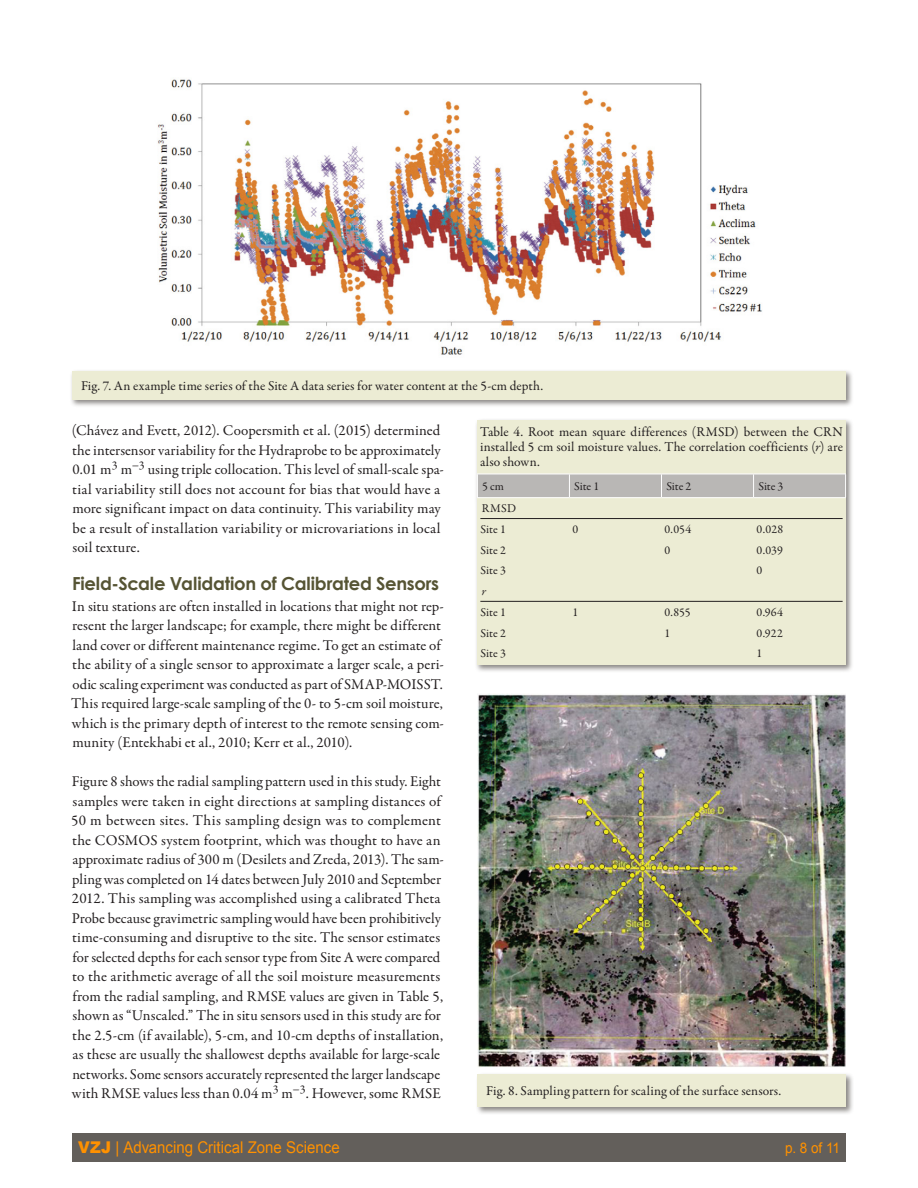
<style>
.page{position:relative;width:918px;height:1188px;background:#fff}
.page>*{position:absolute;margin:0;border:0;box-sizing:border-box;transform-origin:0 0}
.t1{font:700 18px "Century Gothic";letter-spacing:-.015em;color:#565434}
.t2{font:16.2px "Arial";color:#ff9100;scale:.93 1}
.t3{font:15px/19.5px "Garamond Premr Pro";letter-spacing:.005em;color:#231f20}
.t4{font:14.55px "Arial";color:#ff9100;scale:.93 1}
.t5{font:13.5px/15px "Garamond Premr Pro";letter-spacing:.005em;color:#231f20;text-align:justify}
.t6{font:12px/20.7px "Garamond Premr Pro";letter-spacing:.005em;color:#231f20}
.t7{font:italic 12px "Garamond Premr Pro";color:#231f20}
.s1{font-style:italic}
.s2{font-weight:900}
</style>
<div class="page">
<div style="left:72px;top:1133px;width:774px;height:28px;background:#635f5b"></div>
<img style="left:157px;top:79px;width:605px;height:276px">
<div style="left:475px;top:1072px;width:379px;height:43px;background:#635f5b;opacity:.75"></div>
<div style="left:477px;top:1075px;width:369px;height:32px;background:#ececd4"></div>
<div style="left:70px;top:369px;width:784px;height:39px;background:#635f5b;opacity:.75"></div>
<div style="left:72px;top:371px;width:774px;height:29px;background:#ececd4"></div>
<div style="left:475px;top:418px;width:379px;height:255px;background:#635f5b;opacity:.75"></div>
<div style="left:477px;top:420px;width:369px;height:245px;background:#ececd4"></div>
<div style="left:477px;top:474px;width:369px;height:23px;background:#b9b7b5"></div>
<hr style="left:477px;top:497px;width:92px;height:1px;background:#fff">
<hr style="left:569px;top:497px;width:93px;height:1px;background:#fff">
<hr style="left:662px;top:497px;width:92px;height:1px;background:#fff">
<hr style="left:754px;top:497px;width:92px;height:1px;background:#fff">
<hr style="left:480px;top:518px;width:363px;height:1px;background:#231f20">
<hr style="left:480px;top:601px;width:363px;height:1px;background:#231f20">
<img style="left:477px;top:694px;width:369px;height:373px">
<p class="t5" style="left:81px;top:378px;width:464px">Fig. 7. An example time series of the Site A data series for water content at the 5-cm depth.</p>
<p class="t5" style="left:480px;top:425px;width:365px">Table 4. Root mean square differences (RMSD) between the CRN installed 5 cm soil moisture values. The correlation coefficients (<span class="s1">r</span>) are also shown.</p>
<p class="t6" style="left:482px;top:476px;width:23px">5 cm</p>
<p class="t6" style="left:574px;top:476px;width:27px">Site 1</p>
<p class="t6" style="left:666px;top:476px;width:27px">Site 2</p>
<p class="t6" style="left:758px;top:476px;width:27px">Site 3</p>
<p class="t6" style="left:480px;top:499px;width:37px">RMSD<br>Site 1</p>
<p class="t3" style="left:72px;top:421px;width:374px">(Chávez and Evett, 2012). Coopersmith et al. (2015) determined the intersensor variability for the Hydraprobe to be approximately 0.01 m<sup>3</sup> m<sup>−3</sup> using triple collocation. This level of small-scale spa&shy;tial variability still does not account for bias that would have a more significant impact on data continuity. This variability may be a result of installation variability or microvariations in local soil texture.</p>
<p class="t1" style="left:72px;top:569px;width:369px">Field-Scale Validation of Calibrated Sensors</p>
<p class="t3" style="left:71px;top:596px;width:374px">In situ stations are often installed in locations that might not rep&shy;resent the larger landscape; for example, there might be different land cover or different maintenance regime. To get an estimate of the ability of a single sensor to approximate a larger scale, a peri&shy;odic scaling experiment was conducted as part of SMAP-MOISST.<br>This required large-scale sampling of the 0- to 5-cm soil moisture, which is the primary depth of interest to the remote sensing com&shy;munity (Entekhabi et al., 2010; Kerr et al., 2010).</p>
<p class="t3" style="left:71px;top:772px;width:374px">Figure 8 shows the radial sampling pattern used in this study. Eight samples were taken in eight directions at sampling distances of 50 m between sites. This sampling design was to complement the COSMOS system footprint, which was thought to have an approximate radius of 300 m (Desilets and Zreda, 2013). The sam&shy;pling was completed on 14 dates between July 2010 and September 2012. This sampling was accomplished using a calibrated Theta Probe because gravimetric sampling would have been prohibitively time-consuming and disruptive to the site. The sensor estimates for selected depths for each sensor type from Site A were compared to the arithmetic average of all the soil moisture measurements from the radial sampling, and RMSE values are given in Table 5, shown as “Unscaled.” The in situ sensors used in this study are for the 2.5-cm (if available), 5-cm, and 10-cm depths of installation, as these are usually the shallowest depths available for large-scale networks. Some sensors accurately represented the larger landscape with RMSE values less than 0.04 m<sup>3</sup> m<sup>−3</sup>. However, some RMSE</p>
<p class="t6" style="left:572px;top:519px;width:7px">0</p>
<p class="t6" style="left:665px;top:519px;width:28px">0.054</p>
<p class="t6" style="left:757px;top:519px;width:28px">0.028</p>
<p class="t6" style="left:480px;top:540px;width:27px">Site 2</p>
<p class="t6" style="left:665px;top:540px;width:7px">0</p>
<p class="t6" style="left:757px;top:540px;width:28px">0.039</p>
<p class="t6" style="left:480px;top:561px;width:27px">Site 3</p>
<p class="t6" style="left:757px;top:561px;width:7px">0</p>
<p class="t7" style="left:482px;top:584px;width:6px">r</p>
<p class="t6" style="left:480px;top:602px;width:27px">Site 1</p>
<p class="t6" style="left:572px;top:602px;width:7px">1</p>
<p class="t6" style="left:665px;top:602px;width:28px">0.855</p>
<p class="t6" style="left:757px;top:602px;width:28px">0.964</p>
<p class="t6" style="left:480px;top:623px;width:27px">Site 2</p>
<p class="t6" style="left:665px;top:623px;width:7px">1</p>
<p class="t6" style="left:757px;top:623px;width:28px">0.922</p>
<p class="t6" style="left:480px;top:643px;width:27px">Site 3</p>
<p class="t6" style="left:757px;top:643px;width:7px">1</p>
<p class="t5" style="left:486px;top:1084px;width:297px">Fig. 8. Sampling pattern for scaling of the surface sensors.</p>
<p class="t2" style="left:78px;top:1136px;width:283px"><span class="s2">VZJ</span> | Advancing Critical Zone Science</p>
<p class="t4" style="left:785px;top:1138px;width:61px">p. 8 of 11</p>
</div>
